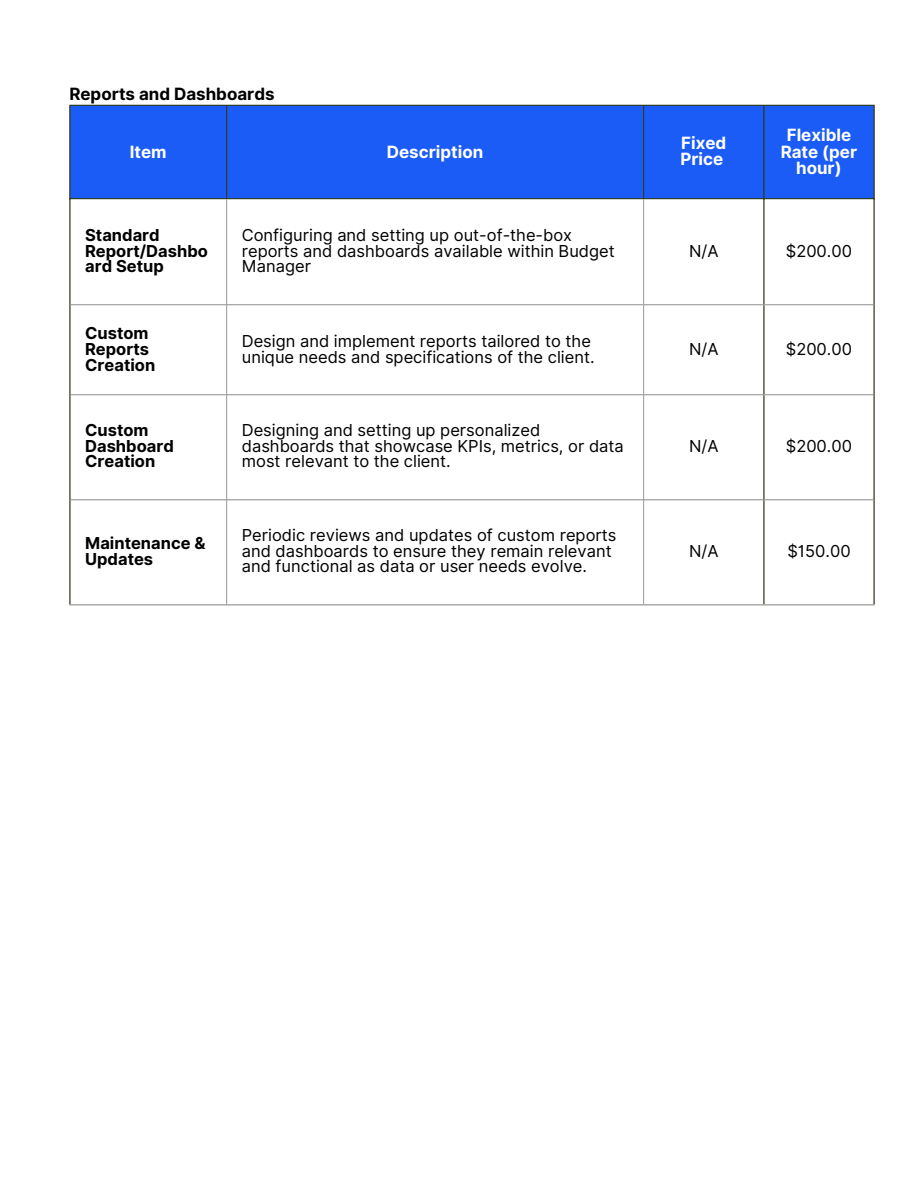
<style>
.page{position:relative;width:918px;height:1188px;background:#fff}
.page>*{position:absolute;margin:0;border:0;box-sizing:border-box;transform-origin:0 0}
.t1{font:700 16.95px/16.8px "Inter";color:#fff}
.t2{font:700 16.95px "Inter";color:#000001}
.t3{font:16.5px/15.8px "Inter";color:#000}
.t4{font:700 16.5px/15.8px "Inter";color:#000}
</style>
<div class="page">
<div style="left:71px;top:106px;width:802px;height:92px;background:#1b5cf7"></div>
<hr style="left:69px;top:106px;width:2px;height:498px;background:#323d1c">
<hr style="left:226px;top:106px;width:1px;height:92px;background:#323d1c">
<hr style="left:643px;top:106px;width:1px;height:92px;background:#323d1c">
<hr style="left:763px;top:106px;width:2px;height:498px;background:#323d1c">
<hr style="left:873px;top:106px;width:2px;height:498px;background:#323d1c">
<hr style="left:69px;top:105px;width:806px;height:1px;background:#323d1c">
<hr style="left:69px;top:198px;width:806px;height:1px;background:#323d1c">
<hr style="left:226px;top:199px;width:1px;height:405px;background:#a6a6a6">
<hr style="left:643px;top:199px;width:1px;height:405px;background:#a6a6a6">
<hr style="left:71px;top:304px;width:802px;height:1px;background:#a6a6a6">
<hr style="left:71px;top:394px;width:802px;height:1px;background:#a6a6a6">
<hr style="left:71px;top:499px;width:802px;height:1px;background:#a6a6a6">
<hr style="left:69px;top:604px;width:806px;height:2px;background:#a6a6a6">
<p class="t2" style="left:69px;top:84px;width:207px">Reports and Dashboards</p>
<p class="t1" style="left:130px;top:143px;width:38px">Item</p>
<p class="t1" style="left:387px;top:143px;width:98px">Description</p>
<p class="t1" style="left:680px;top:134px;width:47px">Fixed<br>Price</p>
<p class="t1" style="left:781px;top:126px;width:78px;text-align:center">Flexible<br>Rate (per hour)</p>
<p class="t4" style="left:85px;top:227px;width:124px">Standard<br>Report/Dashbo ard Setup</p>
<p class="t3" style="left:242px;top:227px;width:375px">Configuring and setting up out-of-the-box reports and dashboards available within Budget<br>Manager</p>
<p class="t3" style="left:689px;top:243px;width:31px">N/A</p>
<p class="t3" style="left:786px;top:243px;width:68px">$200.00</p>
<p class="t4" style="left:85px;top:325px;width:72px">Custom<br>Reports<br>Creation</p>
<p class="t3" style="left:242px;top:333px;width:354px">Design and implement reports tailored to the unique needs and specifications of the client.</p>
<p class="t3" style="left:689px;top:341px;width:31px">N/A</p>
<p class="t3" style="left:786px;top:341px;width:68px">$200.00</p>
<p class="t4" style="left:85px;top:422px;width:90px">Custom<br>Dashboard<br>Creation</p>
<p class="t3" style="left:242px;top:422px;width:384px">Designing and setting up personalized dashboards that showcase KPIs, metrics, or data most relevant to the client.</p>
<p class="t4" style="left:85px;top:535px;width:122px">Maintenance &amp;<br>Updates</p>
<p class="t3" style="left:242px;top:527px;width:376px">Periodic reviews and updates of custom reports and dashboards to ensure they remain relevant and functional as data or user needs evolve.</p>
<p class="t3" style="left:689px;top:438px;width:31px">N/A</p>
<p class="t3" style="left:786px;top:438px;width:68px">$200.00</p>
<p class="t3" style="left:689px;top:543px;width:31px">N/A</p>
<p class="t3" style="left:787px;top:543px;width:65px">$150.00</p>
</div>
